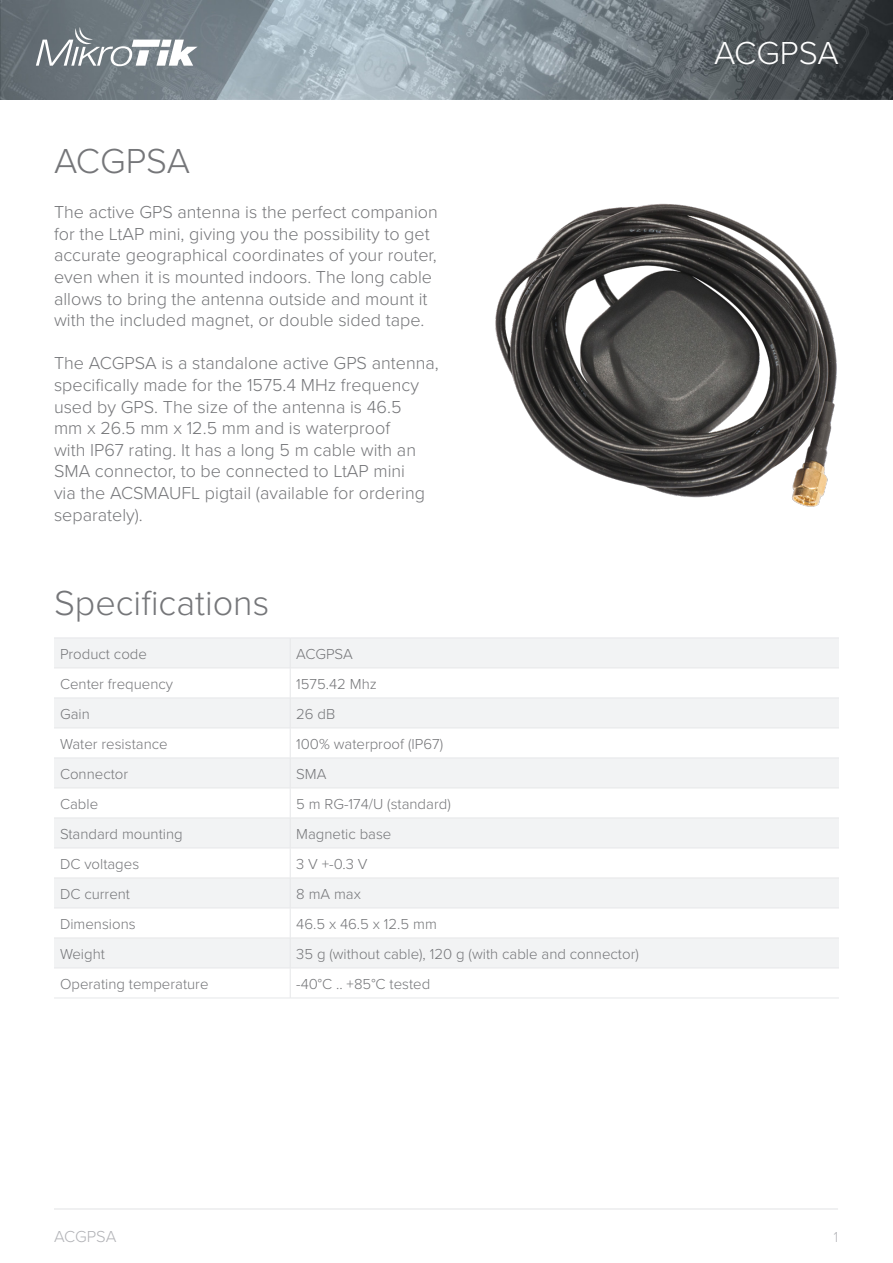
<style>
.page{position:relative;width:893px;height:1263px;background:#fff}
.page>*{position:absolute;margin:0;border:0;box-sizing:border-box;transform-origin:0 0}
.t1{font:300 36px "Proxima Nova";color:#757679}
.t2{font:300 33px "Proxima Nova";color:#fff}
.Teksts{font:300 18px/21.6px "Proxima Nova";color:#757679}
.t3{font:300 16.5px "Proxima Nova";color:#b2b3b7}
.t4{font:300 15px "Proxima Nova";color:#757679}
.t5{font:300 15px "Proxima Nova Cond";color:#b2b3b7}
</style>
<div class="page">
<img style="left:0;top:0;width:893px;height:100px">
<svg style="left:36px;top:27px;width:162px;height:39px"></svg>
<hr style="left:54px;top:1209px;width:784px;height:1px;background:#e1e2e4">
<svg style="left:54px;top:639px;width:785px;height:329px;fill:#f2f3f4"></svg>
<hr style="left:54px;top:638px;width:236px;height:1px;background:#e6e7e9">
<hr style="left:290px;top:638px;width:549px;height:1px;background:#e6e7e9">
<hr style="left:290px;top:638px;width:1px;height:30px;background:#e6e7e9">
<hr style="left:54px;top:668px;width:236px;height:1px;background:#e6e7e9">
<hr style="left:290px;top:668px;width:549px;height:1px;background:#e6e7e9">
<hr style="left:290px;top:668px;width:1px;height:30px;background:#e6e7e9">
<hr style="left:54px;top:698px;width:236px;height:1px;background:#e6e7e9">
<hr style="left:290px;top:698px;width:549px;height:1px;background:#e6e7e9">
<hr style="left:290px;top:698px;width:1px;height:30px;background:#e6e7e9">
<hr style="left:54px;top:728px;width:236px;height:1px;background:#e6e7e9">
<hr style="left:290px;top:728px;width:549px;height:1px;background:#e6e7e9">
<hr style="left:290px;top:728px;width:1px;height:30px;background:#e6e7e9">
<hr style="left:54px;top:758px;width:236px;height:1px;background:#e6e7e9">
<hr style="left:290px;top:758px;width:549px;height:1px;background:#e6e7e9">
<hr style="left:290px;top:758px;width:1px;height:30px;background:#e6e7e9">
<hr style="left:54px;top:788px;width:236px;height:1px;background:#e6e7e9">
<hr style="left:290px;top:788px;width:549px;height:1px;background:#e6e7e9">
<hr style="left:290px;top:788px;width:1px;height:30px;background:#e6e7e9">
<hr style="left:54px;top:818px;width:236px;height:1px;background:#e6e7e9">
<hr style="left:290px;top:818px;width:549px;height:1px;background:#e6e7e9">
<hr style="left:290px;top:818px;width:1px;height:30px;background:#e6e7e9">
<hr style="left:54px;top:848px;width:236px;height:1px;background:#e6e7e9">
<hr style="left:290px;top:848px;width:549px;height:1px;background:#e6e7e9">
<hr style="left:290px;top:848px;width:1px;height:30px;background:#e6e7e9">
<hr style="left:54px;top:878px;width:236px;height:1px;background:#e6e7e9">
<hr style="left:290px;top:878px;width:549px;height:1px;background:#e6e7e9">
<hr style="left:290px;top:878px;width:1px;height:30px;background:#e6e7e9">
<hr style="left:54px;top:908px;width:236px;height:1px;background:#e6e7e9">
<hr style="left:290px;top:908px;width:549px;height:1px;background:#e6e7e9">
<hr style="left:290px;top:908px;width:1px;height:30px;background:#e6e7e9">
<hr style="left:54px;top:938px;width:236px;height:1px;background:#e6e7e9">
<hr style="left:290px;top:938px;width:549px;height:1px;background:#e6e7e9">
<hr style="left:290px;top:938px;width:1px;height:30px;background:#e6e7e9">
<hr style="left:54px;top:968px;width:236px;height:1px;background:#e6e7e9">
<hr style="left:290px;top:968px;width:549px;height:1px;background:#e6e7e9">
<hr style="left:290px;top:968px;width:1px;height:30px;background:#e6e7e9">
<hr style="left:54px;top:998px;width:236px;height:1px;background:#e6e7e9">
<hr style="left:290px;top:998px;width:549px;height:1px;background:#e6e7e9">
<img style="left:495px;top:203px;width:342px;height:304px">
<p class="t1" style="left:54px;top:134px;width:138px">ACGPSA</p>
<p class="Teksts" style="left:54px;top:200px;width:385px">The active GPS antenna is the perfect companion for the LtAP mini, giving you the possibility to get accurate geographical coordinates of your router, even when it is mounted indoors. The long cable allows to bring the antenna outside and mount it with the included magnet, or double sided tape.</p>
<p class="Teksts" style="left:54px;top:352px;width:386px">The ACGPSA is a standalone active GPS antenna, specifically made for the 1575.4 MHz frequency used by GPS. The size of the antenna is 46.5<br>mm x 26.5 mm x 12.5 mm and is waterproof<br>with IP67 rating. It has a long 5 m cable with an SMA connector, to be connected to LtAP mini<br>via the ACSMAUFL pigtail (available for ordering separately).</p>
<p class="t1" style="left:54px;top:576px;width:217px">Specifications</p>
<p class="t4" style="left:60px;top:643px;width:89px">Product code</p>
<p class="t4" style="left:296px;top:643px;width:58px">ACGPSA</p>
<p class="t4" style="left:60px;top:673px;width:115px">Center frequency</p>
<p class="t4" style="left:296px;top:673px;width:82px">1575.42 Mhz</p>
<p class="t4" style="left:60px;top:703px;width:31px">Gain</p>
<p class="t4" style="left:296px;top:703px;width:41px">26 dB</p>
<p class="t4" style="left:60px;top:733px;width:109px">Water resistance</p>
<p class="t4" style="left:296px;top:733px;width:148px">100% waterproof (IP67)</p>
<p class="t4" style="left:60px;top:763px;width:70px">Connector</p>
<p class="t4" style="left:296px;top:763px;width:32px">SMA</p>
<p class="t4" style="left:60px;top:793px;width:40px">Cable</p>
<p class="t4" style="left:296px;top:793px;width:156px">5 m RG-174/U (standard)</p>
<p class="t4" style="left:60px;top:823px;width:124px">Standard mounting</p>
<p class="t4" style="left:296px;top:823px;width:97px">Magnetic base</p>
<p class="t4" style="left:60px;top:853px;width:81px">DC voltages</p>
<p class="t4" style="left:296px;top:853px;width:73px">3 V +-0.3 V</p>
<p class="t4" style="left:60px;top:883px;width:72px">DC current</p>
<p class="t4" style="left:296px;top:883px;width:66px">8 mA max</p>
<p class="t4" style="left:60px;top:913px;width:77px">Dimensions</p>
<p class="t4" style="left:296px;top:913px;width:142px">46.5 x 46.5 x 12.5 mm</p>
<p class="t4" style="left:60px;top:943px;width:46px">Weight</p>
<p class="t4" style="left:296px;top:943px;width:344px">35 g (without cable), 120 g (with cable and connector)</p>
<p class="t4" style="left:60px;top:973px;width:150px">Operating temperature</p>
<p class="t4" style="left:296px;top:973px;width:136px">-40°C .. +85°C tested</p>
<p class="t2" style="left:714px;top:28px;width:126px">ACGPSA</p>
<p class="t3" style="left:54px;top:1224px;width:64px">ACGPSA</p>
<p class="t5" style="left:834px;top:1226px;width:6px">1</p>
</div>
